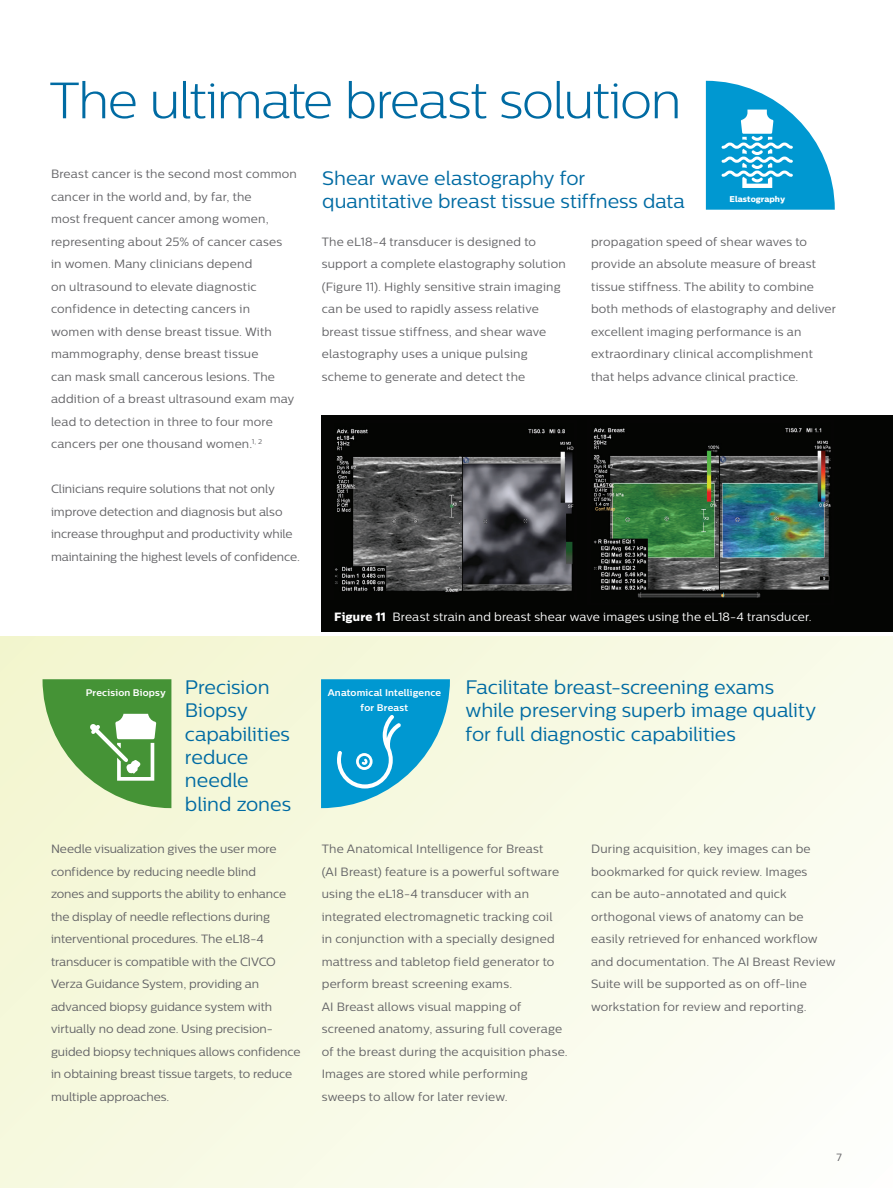
<style>
.page{position:relative;width:893px;height:1188px;background:#fff}
.page>*{position:absolute;margin:0;border:0;box-sizing:border-box;transform-origin:0 0}
.WP_Body_heading_13_p{font:300 51px "Centrale Sans";letter-spacing:-.03em;color:#006ba3}
.WP_Body_heading_13_p-2{font:19.5px/23.4px "Centrale Sans";letter-spacing:-.005em;color:#006ba3}
.WP_Body_copy_white_p{font:12px/22.5px "Centrale Sans";letter-spacing:.015em;color:#636366}
.WP_Body_heading_13_p-3{font:12px/22.5px "Centrale Sans";letter-spacing:.005em;color:#636366}
.WP_Body_copy_white_p-2{font:12px/22.5px "Centrale Sans";letter-spacing:-.005em;color:#636366}
.WP_Caption_Heading_B{font:12px "Centrale Sans";letter-spacing:.015em;color:#fff}
.t1{font:10.5px "Centrale Sans";color:#636366}
.WP_Caption_Heading_B-2{font:700 9.6px "Centrale Sans";letter-spacing:.02em;color:#fff}
.t2{font:8.4px "Centrale Sans X Bold";color:#fff}
.s1{font-family:"Centrale Sans X Bold"}
</style>
<div class="page">
<div style="left:1px;top:636px;width:892px;height:552px;background:linear-gradient(to right,#f4f7d7,#fbfdf3)"></div>
<div style="left:322px;top:415px;width:571px;height:216px;background:#040503"></div>
<img style="left:593px;top:428px;width:238px;height:170px">
<svg style="left:321px;top:679px;width:129px;height:129px;background:#40b1d6"></svg>
<svg style="left:706px;top:81px;width:129px;height:129px"></svg>
<svg style="left:43px;top:679px;width:128px;height:129px;background:#7eb36d"></svg>
<img style="left:335px;top:429px;width:239px;height:163px">
<p class="WP_Body_heading_13_p" style="left:50px;top:71px;width:634px">The ultimate breast solution</p>
<p class="WP_Body_copy_white_p" style="left:51px;top:163px;width:247px">Breast cancer is the second most common cancer in the world and, by far, the<br>most frequent cancer among women, representing about 25% of cancer cases<br>in women. Many clinicians depend<br>on ultrasound to elevate diagnostic confidence in detecting cancers in<br>women with dense breast tissue. With mammography, dense breast tissue<br>can mask small cancerous lesions. The addition of a breast ultrasound exam may lead to detection in three to four more cancers per one thousand women.<sup>1,</sup> <sup>2</sup></p>
<p class="WP_Body_copy_white_p-2" style="left:51px;top:478px;width:250px">Clinicians require solutions that not only improve detection and diagnosis but also increase throughput and productivity while maintaining the highest levels of confidence.</p>
<p class="WP_Caption_Heading_B-2" style="left:86px;top:687px;width:82px">Precision Biopsy</p>
<p class="WP_Body_heading_13_p-2" style="left:185px;top:675px;width:108px">Precision<br>Biopsy capabilities reduce needle blind zones</p>
<p class="WP_Body_heading_13_p-2" style="left:322px;top:166px;width:364px">Shear wave elastography for quantitative breast tissue stiffness data</p>
<p class="t2" style="left:730px;top:193px;width:57px">Elastography</p>
<p class="WP_Body_heading_13_p-3" style="left:322px;top:230px;width:246px">The eL18-4 transducer is designed to support a complete elastography solution (Figure 11). Highly sensitive strain imaging can be used to rapidly assess relative breast tissue stiffness, and shear wave elastography uses a unique pulsing scheme to generate and detect the</p>
<p class="WP_Body_heading_13_p-3" style="left:591px;top:230px;width:246px">propagation speed of shear waves to provide an absolute measure of breast tissue stiffness. The ability to combine both methods of elastography and deliver excellent imaging performance is an extraordinary clinical accomplishment that helps advance clinical practice.</p>
<p class="WP_Caption_Heading_B" style="left:334px;top:610px;width:479px"><span class="s1">Figure 11</span> Breast strain and breast shear wave images using the eL18-4 transducer.</p>
<p class="WP_Caption_Heading_B-2" style="left:328px;top:687px;width:115px">Anatomical Intelligence</p>
<p class="WP_Caption_Heading_B-2" style="left:361px;top:702px;width:49px">for Breast</p>
<p class="WP_Body_heading_13_p-2" style="left:466px;top:675px;width:352px">Facilitate breast-screening exams while preserving superb image quality for full diagnostic capabilities</p>
<p class="WP_Body_heading_13_p-3" style="left:51px;top:838px;width:251px">Needle visualization gives the user more confidence by reducing needle blind<br>zones and supports the ability to enhance the display of needle reflections during interventional procedures. The eL18-4 transducer is compatible with the CIVCO Verza Guidance System, providing an advanced biopsy guidance system with virtually no dead zone. Using precision&shy;guided biopsy techniques allows confidence in obtaining breast tissue targets, to reduce multiple approaches.</p>
<p class="WP_Body_copy_white_p" style="left:322px;top:838px;width:247px">The Anatomical Intelligence for Breast<br>(AI Breast) feature is a powerful software using the eL18-4 transducer with an integrated electromagnetic tracking coil<br>in conjunction with a specially designed mattress and tabletop field generator to perform breast screening exams.<br>AI Breast allows visual mapping of screened anatomy, assuring full coverage of the breast during the acquisition phase.<br>Images are stored while performing sweeps to allow for later review.</p>
<p class="WP_Body_copy_white_p" style="left:591px;top:838px;width:246px">During acquisition, key images can be bookmarked for quick review. Images<br>can be auto-annotated and quick orthogonal views of anatomy can be easily retrieved for enhanced workflow and documentation. The AI Breast Review Suite will be supported as on off-line workstation for review and reporting.</p>
<p class="t1" style="left:836px;top:1151px;width:7px">7</p>
</div>
